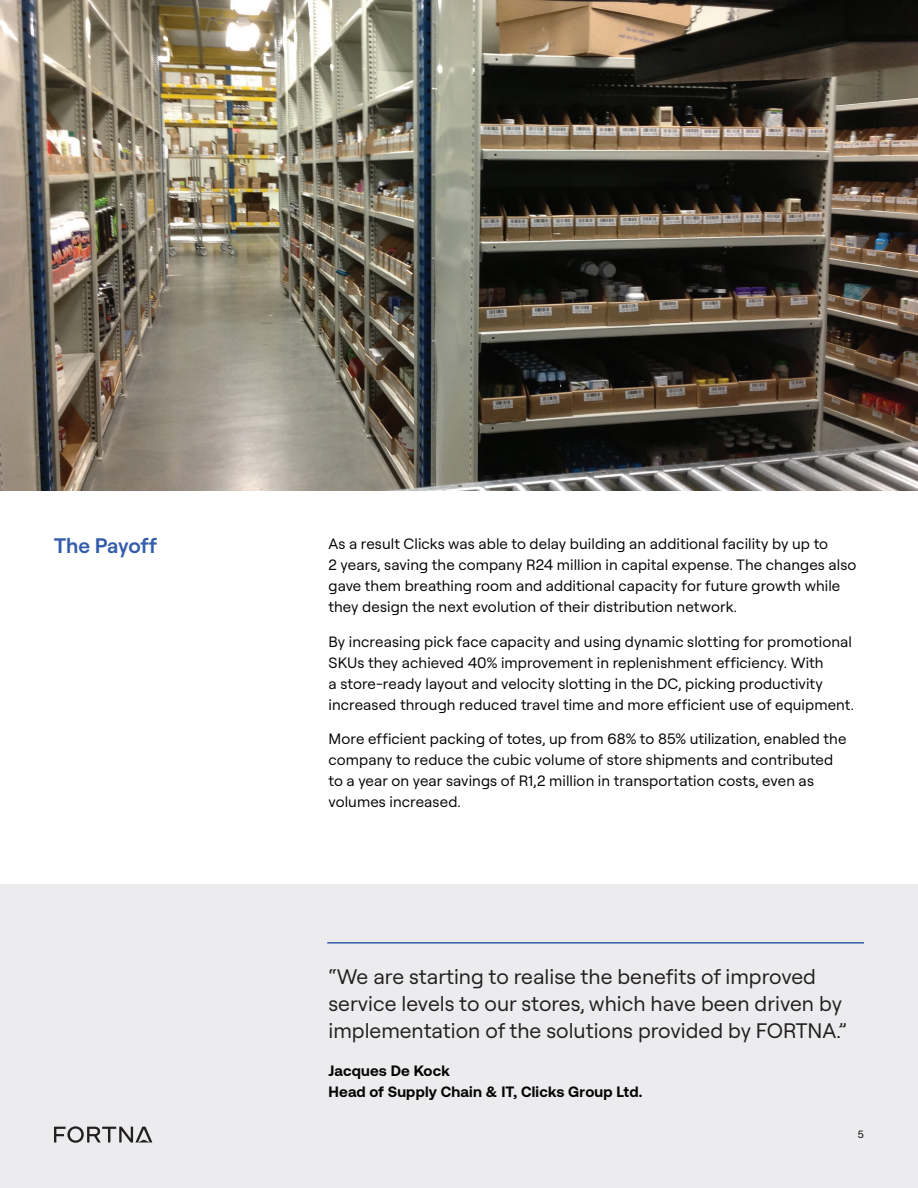
<style>
.page{position:relative;width:918px;height:1188px;background:#fff}
.page>*{position:absolute;margin:0;border:0;box-sizing:border-box;transform-origin:0 0}
.t1{font:21px/27px "Roobert";color:#231f20}
.t2{font:600 21px "Roobert";letter-spacing:-.01em;color:#335caa}
.t3{font:15px/21px "Roobert";letter-spacing:.005em;color:#040503}
.t4{font:700 15px/21px "Aeonik";letter-spacing:.01em;color:#040503}
.t5{font:10.5px "Roobert";color:#040503}
</style>
<div class="page">
<img style="left:0;top:0;width:918px;height:491px">
<div style="left:0;top:885px;width:918px;height:303px;background:#ececee"></div>
<svg style="left:54px;top:1126px;width:98px;height:17px"></svg>
<hr style="left:327px;top:942px;width:537px;height:2px;background:#335caa">
<h1 class="t2" style="left:54px;top:531px;width:105px">The Payoff</h1>
<p class="t3" style="left:328px;top:533px;width:529px">As a result Clicks was able to delay building an additional facility by up to<br>2 years, saving the company R24 million in capital expense. The changes also gave them breathing room and additional capacity for future growth while they design the next evolution of their distribution network.</p>
<p class="t3" style="left:328px;top:630px;width:527px">By increasing pick face capacity and using dynamic slotting for promotional SKUs they achieved 40% improvement in replenishment efficiency. With<br>a store-ready layout and velocity slotting in the DC, picking productivity increased through reduced travel time and more efficient use of equipment.</p>
<p class="t3" style="left:328px;top:728px;width:519px">More efficient packing of totes, up from 68% to 85% utilization, enabled the company to reduce the cubic volume of store shipments and contributed to a year on year savings of R1,2 million in transportation costs, even as volumes increased.</p>
<h1 class="t1" style="left:328px;top:961px;width:520px">“We are starting to realise the benefits of improved service levels to our stores, which have been driven by implementation of the solutions provided by FORTNA.”</h1>
<p class="t4" style="left:328px;top:1060px;width:315px">Jacques De Kock<br>Head of Supply Chain &amp; IT, Clicks Group Ltd.</p>
<p class="t5" style="left:858px;top:1127px;width:8px">5</p>
</div>
